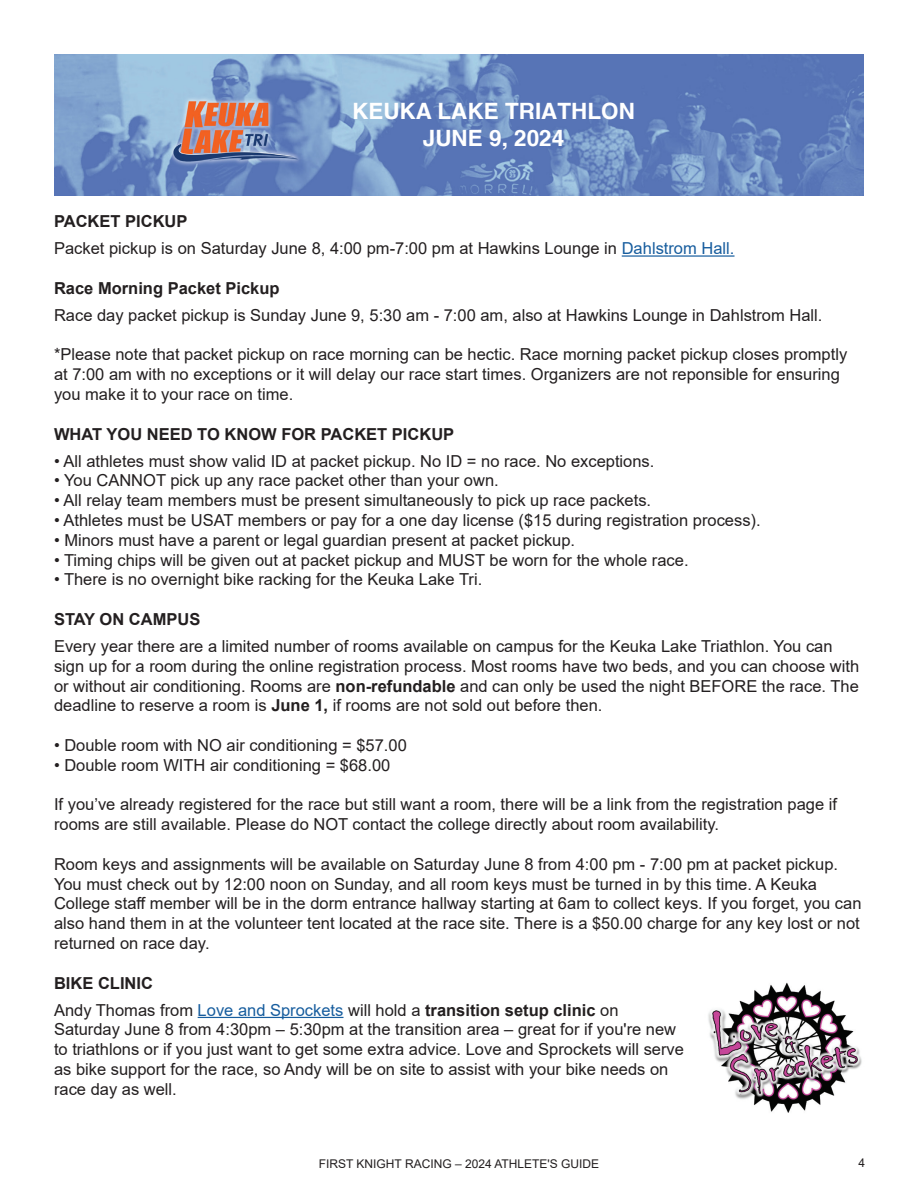
<style>
.page{position:relative;width:918px;height:1188px;background:#fff}
.page>*{position:absolute;margin:0;border:0;box-sizing:border-box;transform-origin:0 0}
.t1{font:700 22.5px "Helvetica cyr";color:#fff}
.t2{font:16.5px/19.8px "Arial";color:#231f20}
.Subheading{font:700 16.5px "Arial";color:#231f20}
.t3{font:12px "Arial";color:#231f20}
.s1{color:#175d9e}
.s2{font-weight:700}
</style>
<div class="page">
<hr style="left:622px;top:255px;width:113px;height:2px;background:#175d9e">
<hr style="left:198px;top:1017px;width:146px;height:1px;background:#175d9e">
<img style="left:54px;top:54px;width:810px;height:141px">
<img style="left:708px;top:982px;width:154px;height:131px">
<p class="t1" style="left:352px;top:99px;width:284px">KEUKA LAKE TRIATHLON</p>
<p class="t1" style="left:423px;top:126px;width:143px">JUNE 9, 2024</p>
<p class="Subheading" style="left:54px;top:210px;width:135px">PACKET PICKUP</p>
<p class="t2" style="left:54px;top:238px;width:682px">Packet pickup is on Saturday June 8, 4:00 pm-7:00 pm at Hawkins Lounge in <span class="s1">Dahlstrom Hall.</span></p>
<p class="Subheading" style="left:54px;top:276px;width:227px">Race Morning Packet Pickup</p>
<p class="t2" style="left:54px;top:305px;width:770px">Race day packet pickup is Sunday June 9, 5:30 am - 7:00 am, also at Hawkins Lounge in Dahlstrom Hall.</p>
<p class="t2" style="left:54px;top:345px;width:795px">*Please note that packet pickup on race morning can be hectic. Race morning packet pickup closes promptly at 7:00 am with no exceptions or it will delay our race start times. Organizers are not reponsible for ensuring you make it to your race on time.</p>
<p class="Subheading" style="left:54px;top:422px;width:402px">WHAT YOU NEED TO KNOW FOR PACKET PICKUP</p>
<p class="t2" style="left:54px;top:451px;width:602px">• All athletes must show valid ID at packet pickup. No ID = no race. No exceptions.</p>
<p class="t2" style="left:54px;top:471px;width:446px">• You CANNOT pick up any race packet other than your own.</p>
<p class="t2" style="left:54px;top:490px;width:599px">• All relay team members must be present simultaneously to pick up race packets.</p>
<p class="t2" style="left:54px;top:510px;width:708px">• Athletes must be USAT members or pay for a one day license ($15 during registration process).</p>
<p class="t2" style="left:54px;top:530px;width:523px">• Minors must have a parent or legal guardian present at packet pickup.</p>
<p class="t2" style="left:54px;top:550px;width:636px">• Timing chips will be given out at packet pickup and MUST be worn for the whole race.</p>
<p class="t2" style="left:54px;top:570px;width:430px">• There is no overnight bike racking for the Keuka Lake Tri.</p>
<p class="Subheading" style="left:54px;top:608px;width:148px">STAY ON CAMPUS</p>
<p class="t2" style="left:54px;top:636px;width:807px">Every year there are a limited number of rooms available on campus for the Keuka Lake Triathlon. You can sign up for a room during the online registration process. Most rooms have two beds, and you can choose with or without air conditioning. Rooms are <span class="s2">non-refundable</span> and can only be used the night BEFORE the race. The deadline to reserve a room is <span class="s2">June 1,</span> if rooms are not sold out before then.</p>
<p class="t2" style="left:54px;top:735px;width:354px">• Double room with NO air conditioning = $57.00</p>
<p class="t2" style="left:54px;top:755px;width:338px">• Double room WITH air conditioning = $68.00</p>
<p class="t2" style="left:54px;top:795px;width:785px">If you’ve already registered for the race but still want a room, there will be a link from the registration page if rooms are still available. Please do NOT contact the college directly about room availability.</p>
<p class="t2" style="left:54px;top:854px;width:809px">Room keys and assignments will be available on Saturday June 8 from 4:00 pm - 7:00 pm at packet pickup.<br>You must check out by 12:00 noon on Sunday, and all room keys must be turned in by this time. A Keuka College staff member will be in the dorm entrance hallway starting at 6am to collect keys. If you forget, you can also hand them in at the volunteer tent located at the race site. There is a $50.00 charge for any key lost or not returned on race day.</p>
<p class="Subheading" style="left:54px;top:971px;width:100px">BIKE CLINIC</p>
<p class="t2" style="left:54px;top:1000px;width:632px">Andy Thomas from <span class="s1">Love and Sprockets</span> will hold a <span class="s2">transition setup clinic</span> on Saturday June 8 from 4:30pm – 5:30pm at the transition area – great for if you're new to triathlons or if you just want to get some extra advice. Love and Sprockets will serve as bike support for the race, so Andy will be on site to assist with your bike needs on race day as well.</p>
<p class="t3" style="left:319px;top:1155px;width:282px">FIRST KNIGHT RACING – 2024 ATHLETE'S GUIDE</p>
<p class="t3" style="left:858px;top:1154px;width:8px">4</p>
</div>
